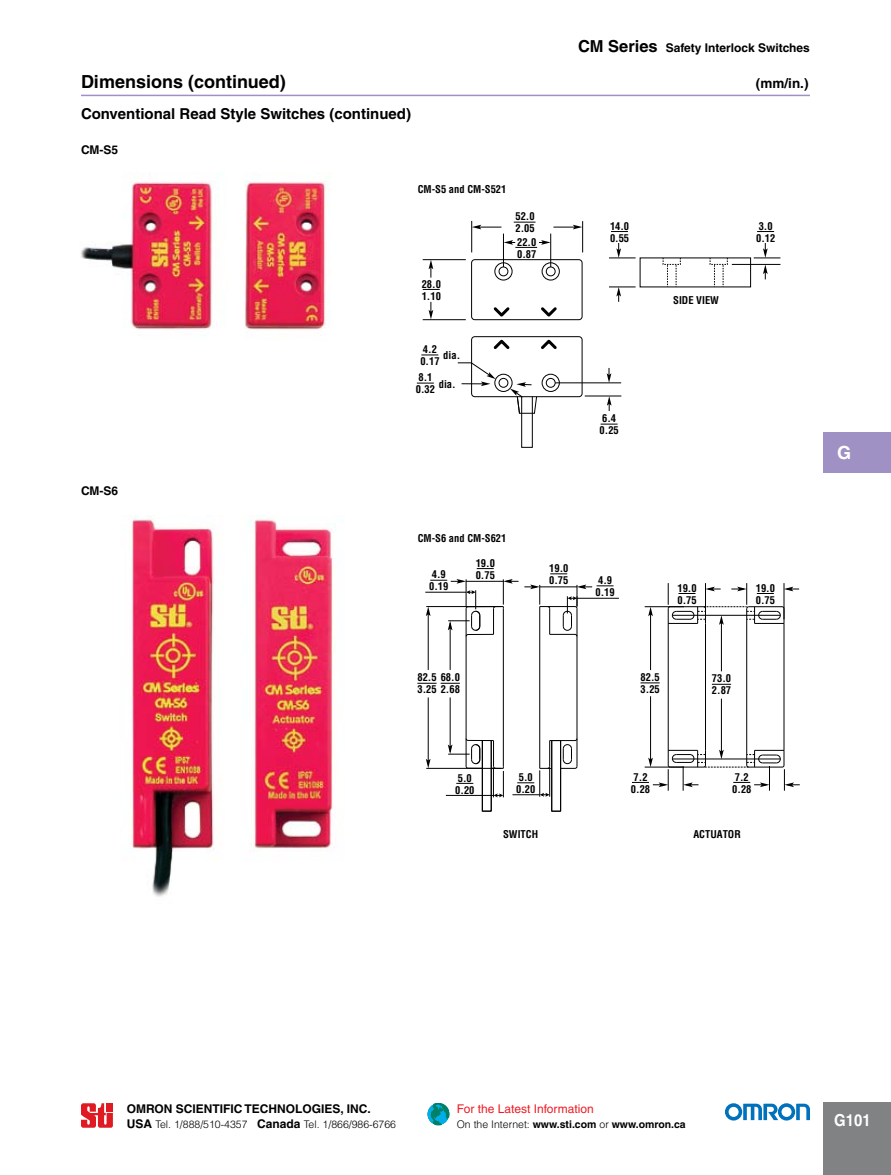
<style>
.page{position:relative;width:891px;height:1175px;background:#fff}
.page>*{position:absolute;margin:0;border:0;box-sizing:border-box;transform-origin:0 0}
.t1{font:700 18px "Helvetica";color:#000}
.t2{font:700 18px "Helvetica";color:#fff}
.t3{font:700 16.5px "Helvetica";color:#fff;scale:.9 1}
.t4{font:700 15px "Helvetica";color:#000}
.t5{font:700 13.5px "Helvetica";color:#000}
.t6{font:700 12px "Helvetica";color:#000}
.t7{font:12px "Helvetica";color:#ed1c24}
.t8{font:700 condensed 10.5px/12px "Helvetica";color:#000}
.t9{font:300 10.5px "Helvetica";color:#000}
.t10{font:700 10.5px "Helvetica";color:#000}
.s1{font-size:16.5px}
.s2{font-weight:700;font-size:12px}
.s3{font-weight:300}
</style>
<div class="page">
<div style="left:428px;top:1103px;width:21px;height:21px;background:#02abe0;border-radius:50%"></div>
<div style="left:428px;top:1104px;width:20px;height:20px;background:#00afe7;border-radius:50%"></div>
<svg style="left:431px;top:1103px;width:18px;height:22px"></svg>
<svg style="left:725px;top:1103px;width:85px;height:17px"></svg>
<svg style="left:81px;top:1103px;width:32px;height:24px"></svg>
<div style="left:107px;top:1103px;width:6px;height:8px;background:#df1a22"></div>
<div style="left:824px;top:432px;width:67px;height:40px;background:#a091c5"></div>
<div style="left:824px;top:1102px;width:67px;height:72px;background:#808284"></div>
<hr style="left:81px;top:95px;width:729px;height:1px;background:#a091c5">
<img style="left:80px;top:181px;width:247px;height:149px">
<img style="left:130px;top:515px;width:206px;height:382px">
<div style="left:471px;top:259px;width:112px;height:61px;border:1px solid #000;border-radius:3px"></div>
<div style="left:494px;top:262px;width:19px;height:18px;border:1px solid #000;border-radius:50%"></div>
<div style="left:499px;top:266px;width:9px;height:10px;border:1px solid #000;border-radius:50%"></div>
<hr style="left:503px;top:233px;width:1px;height:34px;background:#000">
<svg style="left:491px;top:307px;width:21px;height:12px"></svg>
<div style="left:542px;top:262px;width:18px;height:18px;border:1px solid #000;border-radius:50%"></div>
<div style="left:546px;top:266px;width:10px;height:10px;border:1px solid #000;border-radius:50%"></div>
<hr style="left:550px;top:233px;width:1px;height:34px;background:#000">
<svg style="left:538px;top:307px;width:21px;height:12px"></svg>
<div style="left:471px;top:336px;width:112px;height:61px;border:1px solid #000;border-radius:3px"></div>
<div style="left:494px;top:374px;width:19px;height:18px;border:1px solid #000;border-radius:50%"></div>
<div style="left:499px;top:378px;width:9px;height:10px;border:1px solid #000;border-radius:50%"></div>
<svg style="left:491px;top:337px;width:21px;height:12px"></svg>
<div style="left:542px;top:374px;width:18px;height:18px;border:1px solid #000;border-radius:50%"></div>
<div style="left:546px;top:378px;width:10px;height:10px;border:1px solid #000;border-radius:50%"></div>
<svg style="left:538px;top:337px;width:21px;height:12px"></svg>
<svg style="left:514px;top:222px;width:22px;height:1px"></svg>
<svg style="left:423px;top:289px;width:17px;height:1px"></svg>
<svg style="left:421px;top:355px;width:17px;height:1px"></svg>
<svg style="left:417px;top:383px;width:17px;height:1px"></svg>
<svg style="left:611px;top:231px;width:17px;height:1px"></svg>
<svg style="left:757px;top:231px;width:17px;height:1px"></svg>
<svg style="left:601px;top:424px;width:17px;height:1px"></svg>
<svg style="left:429px;top:302px;width:4px;height:17px"></svg>
<svg style="left:429px;top:260px;width:4px;height:17px"></svg>
<hr style="left:423px;top:259px;width:43px;height:1px;background:#000">
<svg style="left:609px;top:243px;width:27px;height:16px"></svg>
<hr style="left:732px;top:264px;width:48px;height:1px;background:#000">
<svg style="left:754px;top:243px;width:26px;height:36px"></svg>
<svg style="left:607px;top:368px;width:4px;height:14px"></svg>
<hr style="left:555px;top:382px;width:66px;height:1px;background:#000">
<hr style="left:585px;top:396px;width:36px;height:1px;background:#000">
<svg style="left:607px;top:396px;width:5px;height:15px"></svg>
<svg style="left:609px;top:287px;width:27px;height:15px"></svg>
<hr style="left:423px;top:319px;width:43px;height:1px;background:#000">
<svg style="left:667px;top:265px;width:1px;height:22px"></svg>
<svg style="left:676px;top:265px;width:1px;height:22px"></svg>
<svg style="left:714px;top:265px;width:1px;height:22px"></svg>
<svg style="left:723px;top:265px;width:1px;height:22px"></svg>
<div style="left:521px;top:396px;width:12px;height:52px;border:1px solid #000"></div>
<hr style="left:471px;top:221px;width:1px;height:31px;background:#000">
<hr style="left:582px;top:221px;width:1px;height:31px;background:#000">
<svg style="left:553px;top:225px;width:29px;height:4px"></svg>
<svg style="left:457px;top:362px;width:39px;height:24px"></svg>
<svg style="left:510px;top:382px;width:28px;height:32px"></svg>
<svg style="left:472px;top:225px;width:29px;height:4px"></svg>
<svg style="left:504px;top:240px;width:47px;height:8px"></svg>
<hr style="left:539px;top:606px;width:1px;height:162px;background:#000">
<hr style="left:540px;top:606px;width:35px;height:1px;background:#000">
<hr style="left:577px;top:608px;width:1px;height:158px;background:#000">
<hr style="left:540px;top:586px;width:37px;height:1px;background:#000">
<hr style="left:577px;top:598px;width:42px;height:1px;background:#000">
<hr style="left:503px;top:608px;width:1px;height:158px;background:#000">
<hr style="left:466px;top:636px;width:1px;height:102px;background:#000">
<hr style="left:425px;top:592px;width:41px;height:1px;background:#000">
<hr style="left:446px;top:795px;width:48px;height:1px;background:#000">
<hr style="left:426px;top:768px;width:75px;height:1px;background:#000">
<hr style="left:450px;top:623px;width:1px;height:47px;background:#000">
<hr style="left:428px;top:611px;width:1px;height:59px;background:#000">
<hr style="left:746px;top:608px;width:1px;height:157px;background:#000">
<hr style="left:784px;top:623px;width:1px;height:127px;background:#000">
<hr style="left:668px;top:608px;width:1px;height:157px;background:#000">
<hr style="left:705px;top:623px;width:1px;height:127px;background:#000">
<hr style="left:645px;top:606px;width:39px;height:1px;background:#000">
<div style="left:482px;top:740px;width:10px;height:71px;border:1px solid #000"></div>
<div style="left:551px;top:740px;width:10px;height:71px;border:1px solid #000"></div>
<svg style="left:641px;top:682px;width:19px;height:1px"></svg>
<svg style="left:712px;top:684px;width:19px;height:1px"></svg>
<svg style="left:417px;top:683px;width:43px;height:1px"></svg>
<svg style="left:477px;top:568px;width:17px;height:1px"></svg>
<svg style="left:550px;top:573px;width:17px;height:1px"></svg>
<hr style="left:450px;top:697px;width:1px;height:55px;background:#000">
<hr style="left:428px;top:697px;width:1px;height:67px;background:#000">
<svg style="left:426px;top:758px;width:5px;height:10px"></svg>
<hr style="left:650px;top:611px;width:1px;height:59px;background:#000">
<svg style="left:648px;top:606px;width:5px;height:10px"></svg>
<hr style="left:721px;top:620px;width:1px;height:51px;background:#000">
<hr style="left:721px;top:698px;width:1px;height:56px;background:#000">
<hr style="left:650px;top:696px;width:1px;height:66px;background:#000">
<svg style="left:632px;top:749px;width:168px;height:41px"></svg>
<svg style="left:667px;top:583px;width:132px;height:42px"></svg>
<svg style="left:426px;top:579px;width:114px;height:58px"></svg>
<svg style="left:547px;top:584px;width:67px;height:53px"></svg>
<svg style="left:512px;top:737px;width:66px;height:59px"></svg>
<svg style="left:448px;top:737px;width:56px;height:60px"></svg>
<p class="t6" style="left:578px;top:40px;width:233px"><span class="s1">CM Series</span> Safety Interlock Switches</p>
<h1 class="t1" style="left:81px;top:71px;width:206px">Dimensions (continued)</h1>
<p class="t5" style="left:756px;top:75px;width:54px">(mm/in.)</p>
<h3 class="t4" style="left:81px;top:105px;width:331px">Conventional Read Style Switches (continued)</h3>
<p class="t6" style="left:81px;top:142px;width:39px">CM-S5</p>
<p class="t6" style="left:81px;top:484px;width:39px">CM-S6</p>
<p class="t8" style="left:418px;top:183px;width:90px">CM-S5 and CM-S521</p>
<p class="t8" style="left:422px;top:278px;width:21px">28.0<br>1.10</p>
<p class="t8" style="left:515px;top:210px;width:21px">52.0<br>2.05</p>
<p class="t8" style="left:517px;top:236px;width:21px">22.0<br>0.87</p>
<p class="t8" style="left:420px;top:343px;width:21px">4.2<br>0.17</p>
<p class="t8" style="left:443px;top:349px;width:18px">dia.</p>
<p class="t8" style="left:416px;top:371px;width:21px">8.1<br>0.32</p>
<p class="t8" style="left:439px;top:377px;width:18px">dia.</p>
<p class="t8" style="left:610px;top:220px;width:21px">14.0<br>0.55</p>
<p class="t8" style="left:756px;top:220px;width:21px">3.0<br>0.12</p>
<p class="t8" style="left:600px;top:412px;width:21px">6.4<br>0.25</p>
<p class="t8" style="left:673px;top:294px;width:47px">SIDE VIEW</p>
<p class="t8" style="left:418px;top:532px;width:90px">CM-S6 and CM-S621</p>
<p class="t8" style="left:429px;top:568px;width:21px">4.9<br>0.19</p>
<p class="t8" style="left:476px;top:557px;width:21px">19.0<br>0.75</p>
<p class="t8" style="left:549px;top:562px;width:21px">19.0<br>0.75</p>
<p class="t8" style="left:596px;top:574px;width:21px">4.9<br>0.19</p>
<p class="t8" style="left:677px;top:582px;width:21px">19.0<br>0.75</p>
<p class="t8" style="left:756px;top:582px;width:21px">19.0<br>0.75</p>
<p class="t8" style="left:417px;top:671px;width:44px">82.5 68.0<br>3.25 2.68</p>
<p class="t8" style="left:641px;top:671px;width:21px">82.5<br>3.25</p>
<p class="t8" style="left:712px;top:672px;width:21px">73.0<br>2.87</p>
<h1 class="t2" style="left:837px;top:442px;width:14px">G</h1>
<p class="t8" style="left:455px;top:771px;width:21px">5.0<br>0.20</p>
<p class="t8" style="left:516px;top:771px;width:21px">5.0<br>0.20</p>
<p class="t8" style="left:631px;top:770px;width:21px">7.2<br>0.28</p>
<p class="t8" style="left:732px;top:770px;width:21px">7.2<br>0.28</p>
<p class="t8" style="left:503px;top:827px;width:37px">SWITCH</p>
<p class="t8" style="left:693px;top:827px;width:49px">ACTUATOR</p>
<p class="t6" style="left:127px;top:1101px;width:246px">Omron Scientific Technologies, Inc.</p>
<p class="t9" style="left:127px;top:1117px;width:271px"><span class="s2">USA</span> Tel. 1/888/510-4357 <span class="s2">Canada</span> Tel. 1/866/986-6766</p>
<p class="t7" style="left:457px;top:1101px;width:138px">For the Latest Information</p>
<p class="t10" style="left:457px;top:1117px;width:231px"><span class="s3">On the Internet:</span> www.sti.com <span class="s3">or</span> www.omron.ca</p>
<h2 class="t3" style="left:834px;top:1109px;width:42px">G101</h2>
</div>
